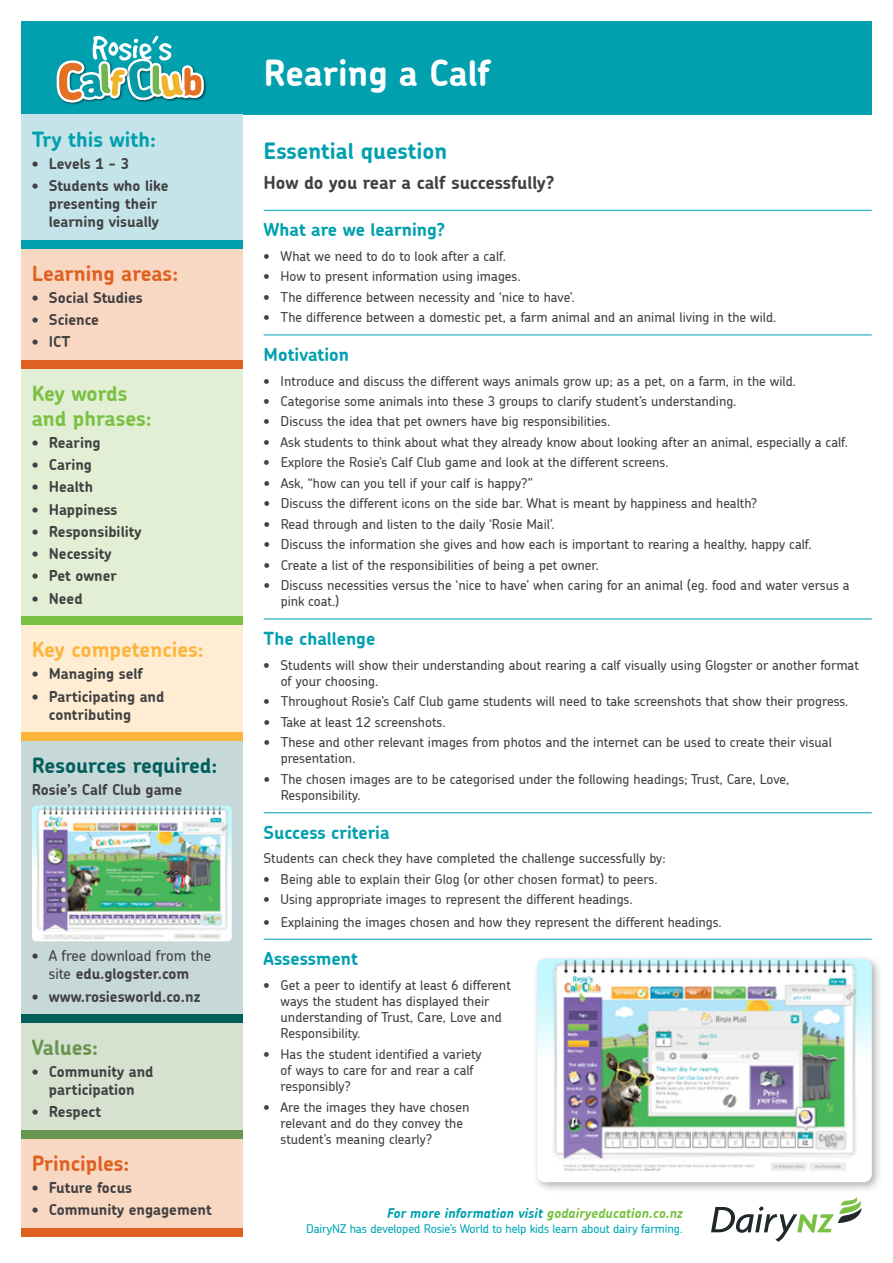
<style>
.page{position:relative;width:893px;height:1263px;background:#fff}
.page>*{position:absolute;margin:0;border:0;box-sizing:border-box;transform-origin:0 0}
.t1{font:700 36px "Chevin";color:#fff}
.t2{font:700 22.5px "Chevin";color:#00a0af}
.t3{font:700 21px "Chevin";color:#df6020}
.t4{font:700 21px/25.2px "Chevin";color:#7ac143}
.t5{font:700 21px "Chevin";color:#005e5b}
.t6{font:700 21px "Chevin";color:#fcb53d}
.t7{font:700 21px "Chevin";color:#00a0af}
.t8{font:700 21px "Chevin";color:#689550}
.t9{font:700 18px "Chevin";color:#00a0af}
.t10{font:700 18px "Chevin";letter-spacing:-.005em;color:#414042}
.t11{font:700 15px/18px "Chevin";color:#414042;text-align:center}
.t12{font:500 15px/18px "Chevin";color:#414042;text-align:center}
.t13{font:500 13.5px/16.2px "Chevin";color:#414042}
.t14{font:italic 700 13.5px "Chevin";color:#00a0af}
.t15{font:500 12px "Chevin";letter-spacing:-.01em;color:#00a7b5}
.s1{font-weight:700}
.s2{color:#7ac143}
</style>
<div class="page">
<div style="left:21px;top:21px;width:851px;height:94px;background:#00a0af"></div>
<img style="left:204px;top:77px;width:3px;height:19px">
<img style="left:56px;top:74px;width:24px;height:31px">
<svg style="left:57px;top:36px;width:147px;height:67px"></svg>
<svg style="left:711px;top:1197px;width:151px;height:45px"></svg>
<hr style="left:264px;top:210px;width:608px;height:1px;background:#00a0af">
<hr style="left:264px;top:335px;width:608px;height:1px;background:#00a0af">
<hr style="left:264px;top:619px;width:608px;height:1px;background:#00a0af">
<hr style="left:264px;top:812px;width:608px;height:1px;background:#00a0af">
<hr style="left:264px;top:939px;width:608px;height:1px;background:#00a0af">
<div style="left:21px;top:115px;width:221px;height:125px;background:#c5e4e9"></div>
<div style="left:21px;top:249px;width:221px;height:111px;background:#f8d8c2"></div>
<div style="left:21px;top:369px;width:221px;height:247px;background:#e2efd4"></div>
<div style="left:21px;top:240px;width:221px;height:9px;background:#00a0af"></div>
<div style="left:21px;top:360px;width:221px;height:9px;background:#df6020"></div>
<div style="left:21px;top:625px;width:221px;height:107px;background:#ffedd3"></div>
<div style="left:21px;top:1023px;width:221px;height:107px;background:#d7e1d0"></div>
<div style="left:21px;top:1138px;width:221px;height:90px;background:#f8d8c2"></div>
<div style="left:21px;top:741px;width:221px;height:273px;background:#c7d8d9"></div>
<div style="left:21px;top:616px;width:221px;height:9px;background:#7ac143"></div>
<div style="left:21px;top:732px;width:221px;height:9px;background:#fcb53d"></div>
<div style="left:21px;top:1130px;width:221px;height:8px;background:#689550"></div>
<div style="left:21px;top:1228px;width:221px;height:8px;background:#df6020"></div>
<div style="left:21px;top:1014px;width:221px;height:9px;background:#005e5b"></div>
<img style="left:32px;top:805px;width:200px;height:136px">
<div style="left:532px;top:954px;width:351px;height:239px;background:#000;opacity:.3"></div>
<img style="left:537px;top:959px;width:335px;height:223px">
<h3 class="t7" style="left:32px;top:125px;width:126px">Try this with:</h3>
<p class="t11" style="left:32px;top:154px;width:99px">• Levels 1 - 3</p>
<p class="t11" style="left:32px;top:177px;width:138px">• Students who like presenting their learning visually</p>
<h3 class="t3" style="left:32px;top:259px;width:148px">Learning areas:</h3>
<p class="t11" style="left:32px;top:288px;width:112px">• Social Studies</p>
<p class="t11" style="left:32px;top:310px;width:69px">• Science</p>
<p class="t11" style="left:32px;top:333px;width:40px">• ICT</p>
<h3 class="t4" style="left:32px;top:380px;width:121px">Key words and phrases:</h3>
<p class="t11" style="left:32px;top:433px;width:70px">• Rearing</p>
<p class="t11" style="left:32px;top:455px;width:62px">• Caring</p>
<p class="t11" style="left:32px;top:478px;width:63px">• Health</p>
<p class="t11" style="left:32px;top:500px;width:87px">• Happiness</p>
<p class="t11" style="left:32px;top:522px;width:111px">• Responsibility</p>
<p class="t11" style="left:32px;top:544px;width:81px">• Necessity</p>
<p class="t11" style="left:32px;top:567px;width:87px">• Pet owner</p>
<p class="t11" style="left:32px;top:589px;width:52px">• Need</p>
<h3 class="t6" style="left:32px;top:636px;width:173px">Key competencies:</h3>
<p class="t11" style="left:32px;top:664px;width:113px">• Managing self</p>
<p class="t11" style="left:49px;top:687px;width:117px;text-align:left;text-indent:-17px">• Participating and contributing</p>
<h3 class="t5" style="left:32px;top:751px;width:187px">Resources required:</h3>
<p class="t11" style="left:32px;top:780px;width:152px">Rosie’s Calf Club game</p>
<p class="t12" style="left:32px;top:946px;width:181px"><span class="s1">•</span> A free download from the site <span class="s1">edu.glogster.com</span></p>
<p class="t11" style="left:32px;top:987px;width:170px">• www.rosiesworld.co.nz</p>
<h3 class="t8" style="left:32px;top:1033px;width:68px">Values:</h3>
<p class="t11" style="left:32px;top:1062px;width:123px">• Community and participation</p>
<p class="t11" style="left:32px;top:1102px;width:71px">• Respect</p>
<h3 class="t3" style="left:32px;top:1149px;width:99px">Principles:</h3>
<p class="t11" style="left:32px;top:1178px;width:102px">• Future focus</p>
<p class="t11" style="left:32px;top:1200px;width:181px">• Community engagement</p>
<h1 class="t1" style="left:264px;top:50px;width:229px">Rearing a Calf</h1>
<h2 class="t2" style="left:264px;top:136px;width:185px">Essential question</h2>
<h3 class="t10" style="left:264px;top:171px;width:293px">How do you rear a calf successfully?</h3>
<h3 class="t9" style="left:264px;top:218px;width:183px">What are we learning?</h3>
<p class="t13" style="left:264px;top:248px;width:244px">• What we need to do to look after a calf.</p>
<p class="t13" style="left:264px;top:268px;width:259px">• How to present information using images.</p>
<p class="t13" style="left:264px;top:289px;width:313px">• The difference between necessity and ‘nice to have’.</p>
<p class="t13" style="left:264px;top:309px;width:514px">• The difference between a domestic pet, a farm animal and an animal living in the wild.</p>
<h3 class="t9" style="left:264px;top:343px;width:87px">Motivation</h3>
<p class="t13" style="left:264px;top:372px;width:534px">• Introduce and discuss the different ways animals grow up; as a pet, on a farm, in the wild.</p>
<p class="t13" style="left:264px;top:393px;width:474px">• Categorise some animals into these 3 groups to clarify student’s understanding.</p>
<p class="t13" style="left:264px;top:413px;width:348px">• Discuss the idea that pet owners have big responsibilities.</p>
<p class="t13" style="left:264px;top:434px;width:586px">• Ask students to think about what they already know about looking after an animal, especially a calf.</p>
<p class="t13" style="left:264px;top:454px;width:407px">• Explore the Rosie’s Calf Club game and look at the different screens.</p>
<p class="t13" style="left:264px;top:475px;width:271px">• Ask, “how can you tell if your calf is happy?”</p>
<p class="t13" style="left:264px;top:495px;width:495px">• Discuss the different icons on the side bar. What is meant by happiness and health?</p>
<p class="t13" style="left:264px;top:515px;width:293px">• Read through and listen to the daily ‘Rosie Mail’.</p>
<p class="t13" style="left:264px;top:536px;width:550px">• Discuss the information she gives and how each is important to rearing a healthy, happy calf.</p>
<p class="t13" style="left:264px;top:556px;width:337px">• Create a list of the responsibilities of being a pet owner.</p>
<p class="t13" style="left:281px;top:577px;width:570px;text-indent:-17px">• Discuss necessities versus the ‘nice to have’ when caring for an animal (eg. food and water versus a pink coat.)</p>
<h3 class="t9" style="left:264px;top:627px;width:113px">The challenge</h3>
<p class="t13" style="left:281px;top:656px;width:580px;text-indent:-17px">• Students will show their understanding about rearing a calf visually using Glogster or another format of your choosing.</p>
<p class="t13" style="left:264px;top:693px;width:586px">• Throughout Rosie’s Calf Club game students will need to take screenshots that show their progress.</p>
<p class="t13" style="left:264px;top:713px;width:184px">• Take at least 12 screenshots.</p>
<p class="t13" style="left:281px;top:734px;width:553px;text-indent:-17px">• These and other relevant images from photos and the internet can be used to create their visual presentation.</p>
<p class="t13" style="left:281px;top:771px;width:510px;text-indent:-17px">• The chosen images are to be categorised under the following headings; Trust, Care, Love,<br>Responsibility.</p>
<h3 class="t9" style="left:264px;top:820px;width:128px">Success criteria</h3>
<p class="t13" style="left:264px;top:850px;width:404px">Students can check they have completed the challenge successfully by:</p>
<p class="t13" style="left:264px;top:871px;width:396px">• Being able to explain their Glog (or other chosen format) to peers.</p>
<p class="t13" style="left:264px;top:891px;width:371px">• Using appropriate images to represent the different headings.</p>
<p class="t13" style="left:264px;top:913px;width:460px">• Explaining the images chosen and how they represent the different headings.</p>
<h3 class="t9" style="left:264px;top:947px;width:96px">Assessment</h3>
<p class="t13" style="left:281px;top:977px;width:232px;text-indent:-17px">• Get a peer to identify at least 6 different ways the student has displayed their understanding of Trust, Care, Love and Responsibility.</p>
<p class="t13" style="left:281px;top:1046px;width:203px;text-indent:-17px">• Has the student identified a variety of ways to care for and rear a calf responsibly?</p>
<p class="t13" style="left:281px;top:1098px;width:190px;text-indent:-17px">• Are the images they have chosen relevant and do they convey the student’s meaning clearly?</p>
<p class="t14" style="left:387px;top:1204px;width:297px">For more information visit <span class="s2">godairyeducation.co.nz</span></p>
<p class="t15" style="left:306px;top:1220px;width:378px">DairyNZ has developed Rosie’s World to help kids learn about dairy farming.</p>
</div>
